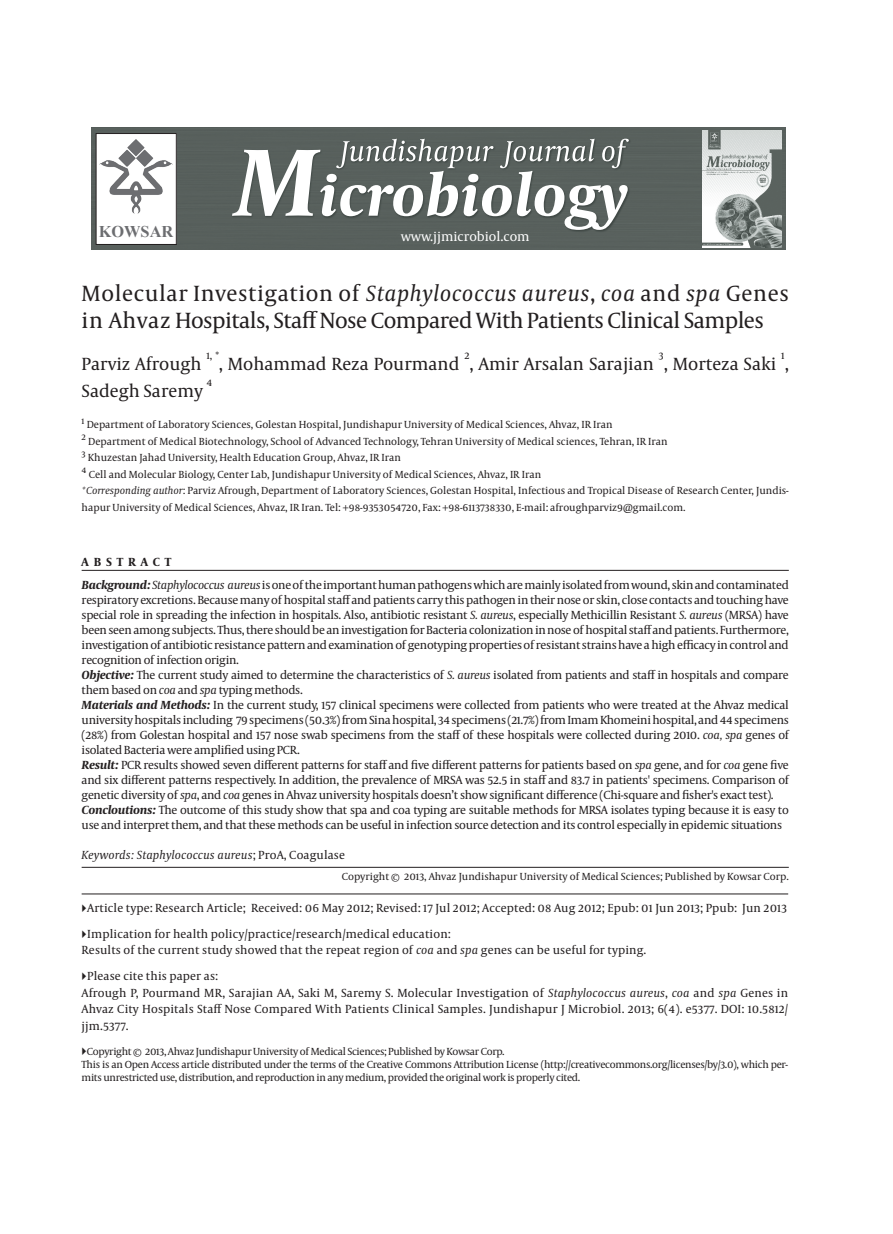
<style>
.page{position:relative;width:893px;height:1234px;background:#fff}
.page>*{position:absolute;margin:0;border:0;box-sizing:border-box;transform-origin:0 0}
.h-title{font:22.5px/27px "Capitolium News";letter-spacing:-.025em;color:#231f20}
.h-contrib{font:18px "Capitolium News";color:#231f20}
.t1{font:700 16.35px "Times New Roman";color:#6c6d70}
.t2{font:13.35px "Capitolium News";color:#fff}
.abs-content{font:12px/15px "Capitolium News";letter-spacing:-.025em;color:#231f20;text-align:justify}
.footnote{font:12px/16.5px "Capitolium News";letter-spacing:.01em;color:#231f20;text-align:justify}
.article-info{font:12px "Capitolium News";letter-spacing:.01em;color:#231f20}
.fn-title{font:12px "Capitolium News";letter-spacing:.01em;color:#231f20}
.keywords{font:italic 12px "Capitolium News";letter-spacing:.01em;color:#231f20}
.abs-title{font:700 12px "Capitolium News";letter-spacing:.4em;color:#231f20}
.h-aff{font:10.5px/16.5px "Capitolium News";color:#231f20}
.h-footer{font:10.5px/12.8px "Capitolium News";letter-spacing:-.03em;color:#231f20}
.copyright{font:10.5px "Capitolium News";color:#231f20}
.h-contrib-2{font:10.5px "Capitolium News";color:#231f20}
.s1{font-style:italic}
.s2{font-weight:700;font-style:italic}
.s3{font-style:normal}
</style>
<div class="page">
<img style="left:91px;top:128px;width:695px;height:122px">
<img style="left:702px;top:130px;width:80px;height:117px">
<div style="left:96px;top:134px;width:80px;height:110px;background:#fff"></div>
<img style="left:99px;top:139px;width:74px;height:75px">
<div style="left:96px;top:133px;width:81px;height:112px;border:1px solid #231f20"></div>
<hr style="left:82px;top:570px;width:707px;height:1px;background:#231f20">
<hr style="left:82px;top:866px;width:707px;height:1px;background:#231f20">
<hr style="left:82px;top:893px;width:706px;height:1px;background:#231f20">
<h3 class="t1" style="left:99px;top:220px;width:76px">KOWSAR</h3>
<p class="t2" style="left:401px;top:229px;width:130px">www.jjmicrobiol.com</p>
<p class="h-title" style="left:82px;top:279px;width:709px">Molecular Investigation of <span class="s1">Staphylococcus aureus</span>, <span class="s1">coa</span> and <span class="s1">spa</span> Genes in Ahvaz Hospitals, Staff Nose Compared With Patients Clinical Samples</p>
<p class="h-contrib" style="left:82px;top:353px;width:121px">Parviz Afrough</p>
<p class="h-contrib-2" style="left:206px;top:349px;width:14px">1, *</p>
<p class="h-contrib" style="left:219px;top:353px;width:242px">, Mohammad Reza Pourmand</p>
<p class="h-contrib-2" style="left:781px;top:349px;width:5px">1</p>
<p class="h-contrib-2" style="left:464px;top:349px;width:7px">2</p>
<p class="h-contrib" style="left:470px;top:353px;width:186px">, Amir Arsalan Sarajian</p>
<p class="h-contrib-2" style="left:659px;top:349px;width:6px">3</p>
<p class="h-contrib" style="left:664px;top:353px;width:114px">, Morteza Saki</p>
<p class="h-contrib" style="left:785px;top:353px;width:6px">,</p>
<p class="h-contrib" style="left:82px;top:380px;width:123px">Sadegh Saremy</p>
<p class="h-contrib-2" style="left:206px;top:376px;width:7px">4</p>
<p class="h-aff" style="left:82px;top:416px;width:532px"><sup>1</sup> Department of Laboratory Sciences, Golestan Hospital, Jundishapur University of Medical Sciences, Ahvaz, IR Iran</p>
<p class="h-aff" style="left:82px;top:433px;width:587px"><sup>2</sup> Department of Medical Biotechnology, School of Advanced Technology, Tehran University of Medical sciences, Tehran, IR Iran</p>
<p class="h-aff" style="left:82px;top:449px;width:321px"><sup>3</sup> Khuzestan Jahad University, Health Education Group, Ahvaz, IR Iran</p>
<p class="h-aff" style="left:82px;top:466px;width:461px"><sup>4</sup> Cell and Molecular Biology, Center Lab, Jundishapur University of Medical Sciences, Ahvaz, IR Iran</p>
<p class="h-aff" style="left:82px;top:482px;width:709px"><span class="s1">*Corresponding author</span>: Parviz Afrough, Department of Laboratory Sciences, Golestan Hospital, Infectious and Tropical Disease of Research Center, Jundis&shy;hapur University of Medical Sciences, Ahvaz, IR Iran. Tel: +98-9353054720, Fax: +98-6113738330, E-mail: afroughparviz9@gmail.com.</p>
<p class="abs-title" style="left:82px;top:554px;width:91px">ABSTRACT</p>
<p class="abs-content" style="left:82px;top:577px;width:709px"><span class="s2">Background:</span> <span class="s1">Staphylococcus aureus</span> is one of the important human pathogens which are mainly isolated from wound, skin and contaminated respiratory excretions. Because many of hospital staff and patients carry this pathogen in their nose or skin, close contacts and touching have special role in spreading the infection in hospitals. Also, antibiotic resistant <span class="s1">S. aureus</span>, especially Methicillin Resistant <span class="s1">S. aureus</span> (MRSA) have been seen among subjects. Thus, there should be an investigation for Bacteria colonization in nose of hospital staff and patients. Furthermore, investigation of antibiotic resistance pattern and examination of genotyping properties of resistant strains have a high efficacy in control and recognition of infection origin.</p>
<p class="abs-content" style="left:82px;top:667px;width:709px"><span class="s2">Objective:</span> The current study aimed to determine the characteristics of <span class="s1">S. aureus</span> isolated from patients and staff in hospitals and compare them based on <span class="s1">coa</span> and <span class="s1">spa</span> typing methods.</p>
<p class="abs-content" style="left:82px;top:697px;width:709px"><span class="s2">Materials and Methods:</span> In the current study, 157 clinical specimens were collected from patients who were treated at the Ahvaz medical university hospitals including 79 specimens (50.3%) from Sina hospital, 34 specimens (21.7%) from Imam Khomeini hospital, and 44 specimens (28%) from Golestan hospital and 157 nose swab specimens from the staff of these hospitals were collected during 2010. <span class="s1">coa, spa</span> genes of isolated Bacteria were amplified using PCR.</p>
<p class="abs-content" style="left:82px;top:757px;width:709px"><span class="s2">Result:</span> PCR results showed seven different patterns for staff and five different patterns for patients based on <span class="s1">spa</span> gene, and for <span class="s1">coa</span> gene five and six different patterns respectively. In addition, the prevalence of MRSA was 52.5 in staff and 83.7 in patients' specimens. Comparison of genetic diversity of <span class="s1">spa</span>, and <span class="s1">coa</span> genes in Ahvaz university hospitals doesn’t show significant difference (Chi-square and fisher's exact test).</p>
<p class="abs-content" style="left:82px;top:802px;width:709px"><span class="s2">Concloutions:</span> The outcome of this study show that spa and coa typing are suitable methods for MRSA isolates typing because it is easy to use and interpret them, and that these methods can be useful in infection source detection and its control especially in epidemic situations</p>
<p class="keywords" style="left:82px;top:848px;width:265px">Keywords: Staphylococcus aureus<span class="s3">; ProA, Coagulase</span></p>
<p class="copyright" style="left:342px;top:870px;width:449px">Copyright © 2013, Ahvaz Jundishapur University of Medical Sciences; Published by Kowsar Corp.</p>
<p class="article-info" style="left:87px;top:900px;width:701px">Article type: Research Article; Received: 06 May 2012; Revised: 17 Jul 2012; Accepted: 08 Aug 2012; Epub: 01 Jun 2013; Ppub: Jun 2013</p>
<p class="fn-title" style="left:87px;top:926px;width:365px">Implication for health policy/practice/research/medical education:</p>
<p class="footnote" style="left:82px;top:941px;width:566px">Results of the current study showed that the repeat region of <span class="s1">coa</span> and <span class="s1">spa</span> genes can be useful for typing.</p>
<p class="fn-title" style="left:87px;top:969px;width:132px">Please cite this paper as:</p>
<p class="footnote" style="left:82px;top:984px;width:708px">Afrough P, Pourmand MR, Sarajian AA, Saki M, Saremy S. Molecular Investigation of <span class="s1">Staphylococcus aureus</span>, <span class="s1">coa</span> and <span class="s1">spa</span> Genes in Ahvaz City Hospitals Staff Nose Compared With Patients Clinical Samples. Jundishapur J Microbiol. 2013; 6(4). e5377. DOI: 10.5812/ jjm.5377.</p>
<p class="h-footer" style="left:87px;top:1044px;width:419px">Copyright © 2013, Ahvaz Jundishapur University of Medical Sciences; Published by Kowsar Corp.</p>
<p class="h-footer" style="left:82px;top:1057px;width:708px">This is an Open Access article distributed under the terms of the Creative Commons Attribution License (http://creativecommons.org/licenses/by/3.0), which per&shy;mits unrestricted use, distribution, and reproduction in any medium, provided the original work is properly cited.</p>
</div>
